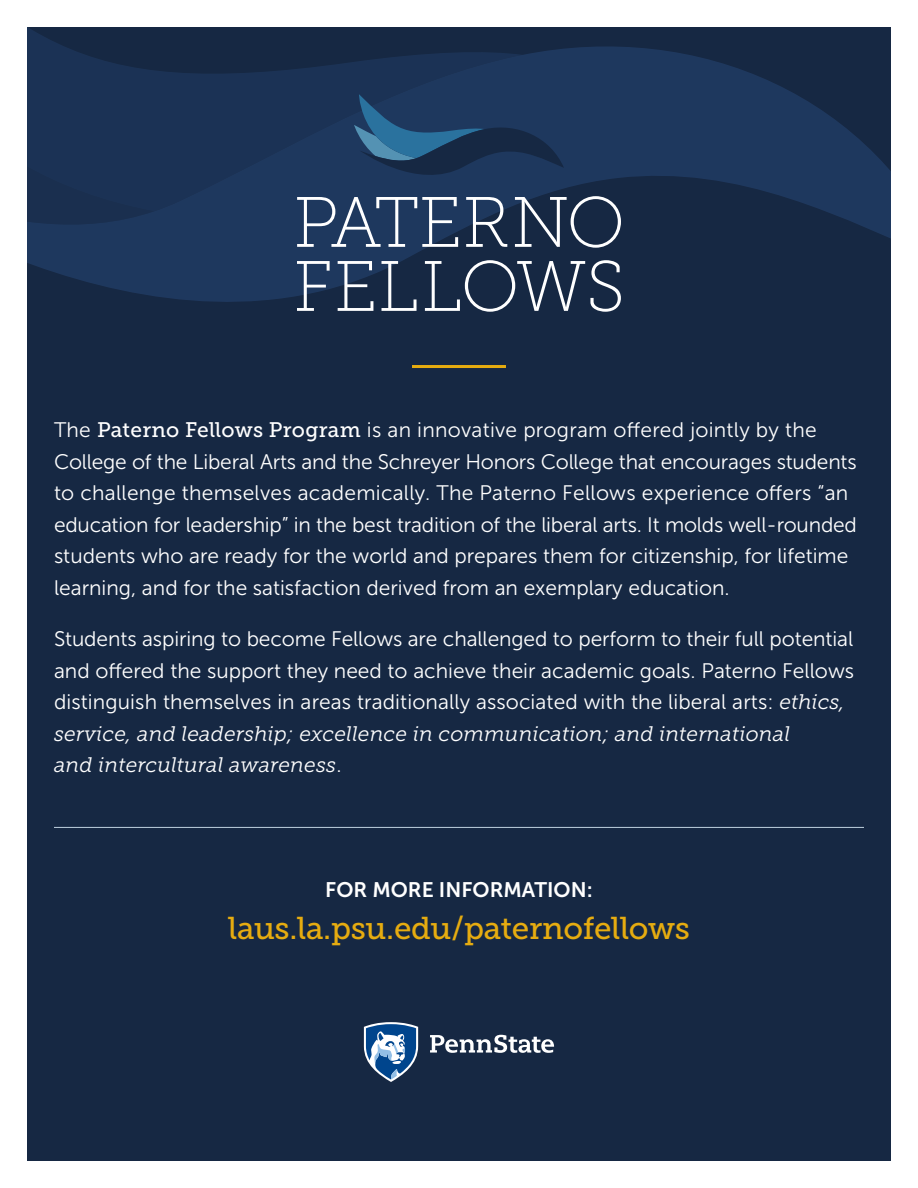
<style>
.page{position:relative;width:918px;height:1188px;background:#fff}
.page>*{position:absolute;margin:0;border:0;box-sizing:border-box;transform-origin:0 0}
.t1{font:31.5px "Museo Slab 500";letter-spacing:-.01em;color:#e6ac10}
.t2{font:21px/31.5px "Museo Sans 300";color:#fff}
.t3{font:italic 21px/31.5px "Museo Slab 300";letter-spacing:.01em;color:#fff}
.t4{font:21px "Museo Sans 700";color:#fff}
.s1{font-family:"Museo Slab 500"}
.s2{font-family:"Museo Slab 300";font-style:italic}
.s3{font-family:"Museo Sans 300";font-style:normal}
</style>
<div class="page">
<div style="left:27px;top:27px;width:864px;height:1134px;background:#162843"></div>
<svg style="left:364px;top:1022px;width:54px;height:60px"></svg>
<svg style="left:430px;top:1035px;width:124px;height:18px"></svg>
<svg style="left:27px;top:45px;width:864px;height:258px"></svg>
<hr style="left:412px;top:365px;width:94px;height:3px;background:#e6ac10">
<svg style="left:297px;top:94px;width:324px;height:154px"></svg>
<svg style="left:297px;top:261px;width:33px;height:50px"></svg>
<svg style="left:338px;top:261px;width:35px;height:50px"></svg>
<svg style="left:382px;top:261px;width:35px;height:50px"></svg>
<svg style="left:425px;top:260px;width:196px;height:52px"></svg>
<hr style="left:54px;top:827px;width:810px;height:1px;background:#bed0de">
<p class="t2" style="left:54px;top:414px;width:804px">The <span class="s1">Paterno Fellows Program</span> is an innovative program offered jointly by the College of the Liberal Arts and the Schreyer Honors College that encourages students to challenge themselves academically. The Paterno Fellows experience offers “an education for leadership” in the best tradition of the liberal arts. It molds well-rounded students who are ready for the world and prepares them for citizenship, for lifetime learning, and for the satisfaction derived from an exemplary education.</p>
<p class="t2" style="left:54px;top:624px;width:802px;text-align:justify">Students aspiring to become Fellows are challenged to perform to their full potential and offered the support they need to achieve their academic goals. Paterno Fellows distinguish themselves in areas traditionally associated with the liberal arts: <span class="s2">ethics,</span></p>
<p class="t3" style="left:54px;top:718px;width:738px">service, and leadership; excellence in communication; and international and intercultural awareness<span class="s3">.</span></p>
<p class="t4" style="left:325px;top:878px;width:269px">FOR MORE INFORMATION:</p>
<h1 class="t1" style="left:228px;top:910px;width:463px">laus.la.psu.edu/paternofellows</h1>
</div>
